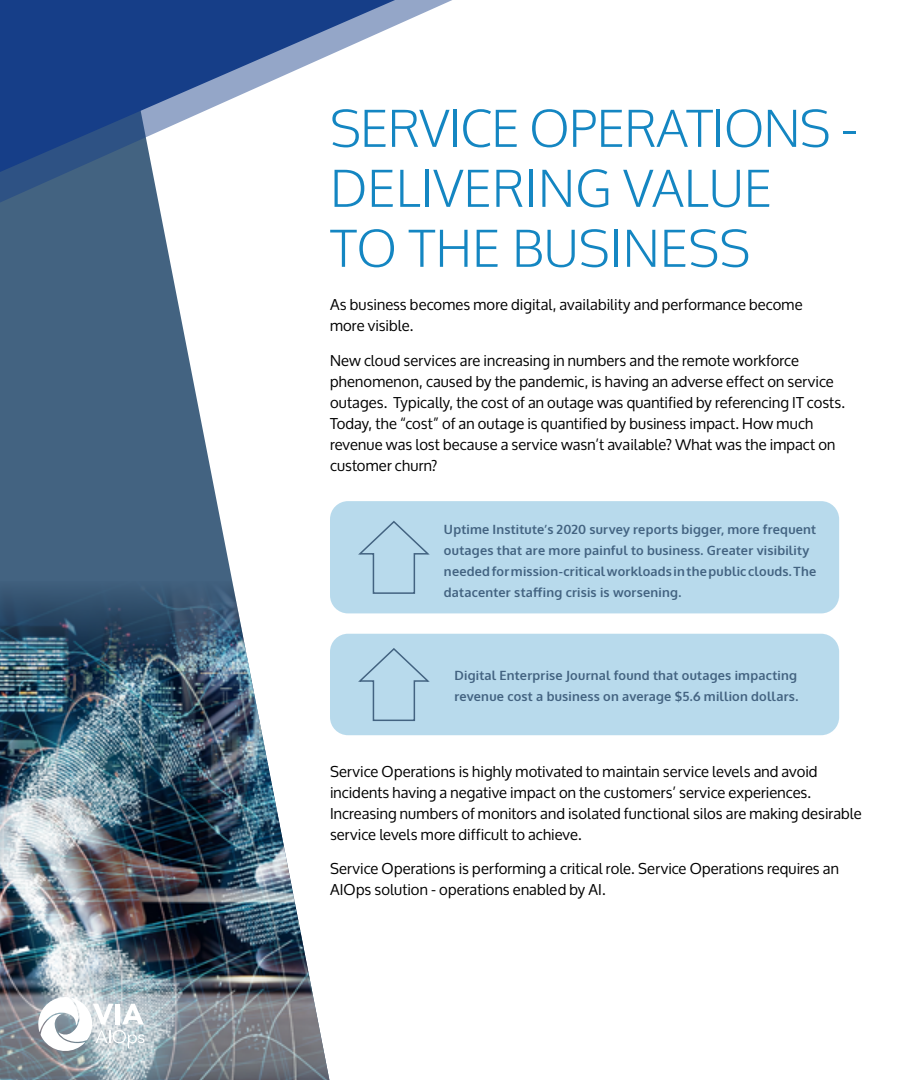
<style>
.page{position:relative;width:918px;height:1080px;background:#fff}
.page>*{position:absolute;margin:0;border:0;box-sizing:border-box;transform-origin:0 0}
.t1{font:300 51px/60px "Oxygen";color:#1486c2}
.t2{font:15px/21px "Oxygen";letter-spacing:.005em;color:#000}
.t3{font:700 12.75px/21px "Oxygen";letter-spacing:.015em;color:#436381}
</style>
<div class="page">
<svg style="left:0;top:268px;width:233px;height:313px;background:#5c7791"></svg>
<img style="left:0;top:581px;width:329px;height:499px">
<div style="left:330px;top:501px;width:509px;height:112px;background:#b8daec;border-radius:18px"></div>
<div style="left:330px;top:634px;width:509px;height:101px;background:#b8daec;border-radius:18px"></div>
<svg style="left:0;top:0;width:452px;height:268px"></svg>
<svg style="left:0;top:0;width:395px;height:172px"></svg>
<svg style="left:358px;top:521px;width:72px;height:73px"></svg>
<svg style="left:358px;top:648px;width:72px;height:73px"></svg>
<svg style="left:38px;top:997px;width:106px;height:54px"></svg>
<h1 class="t1" style="left:330px;top:100px;width:529px">SERVICE OPERATIONS -<br>DELIVERING VALUE<br>TO THE BUSINESS</h1>
<p class="t2" style="left:330px;top:294px;width:474px">As business becomes more digital, availability and performance become more visible.</p>
<p class="t2" style="left:330px;top:350px;width:517px">New cloud services are increasing in numbers and the remote workforce phenomenon, caused by the pandemic, is having an adverse effect on service outages. Typically, the cost of an outage was quantified by referencing IT costs.<br>Today, the “cost” of an outage is quantified by business impact. How much revenue was lost because a service wasn’t available? What was the impact on customer churn?</p>
<p class="t3" style="left:444px;top:519px;width:374px">Uptime Institute’s 2020 survey reports bigger, more frequent outages that are more painful to business. Greater visibility needed for mission-critical workloads in the public clouds. The datacenter staffing crisis is worsening.</p>
<p class="t3" style="left:454px;top:666px;width:345px">Digital Enterprise Journal found that outages impacting revenue cost a business on average $5.6 million dollars.</p>
<p class="t2" style="left:330px;top:761px;width:533px">Service Operations is highly motivated to maintain service levels and avoid incidents having a negative impact on the customers’ service experiences.<br>Increasing numbers of monitors and isolated functional silos are making desirable service levels more difficult to achieve.</p>
<p class="t2" style="left:330px;top:859px;width:510px">Service Operations is performing a critical role. Service Operations requires an<br>AIOps solution - operations enabled by AI.</p>
</div>
